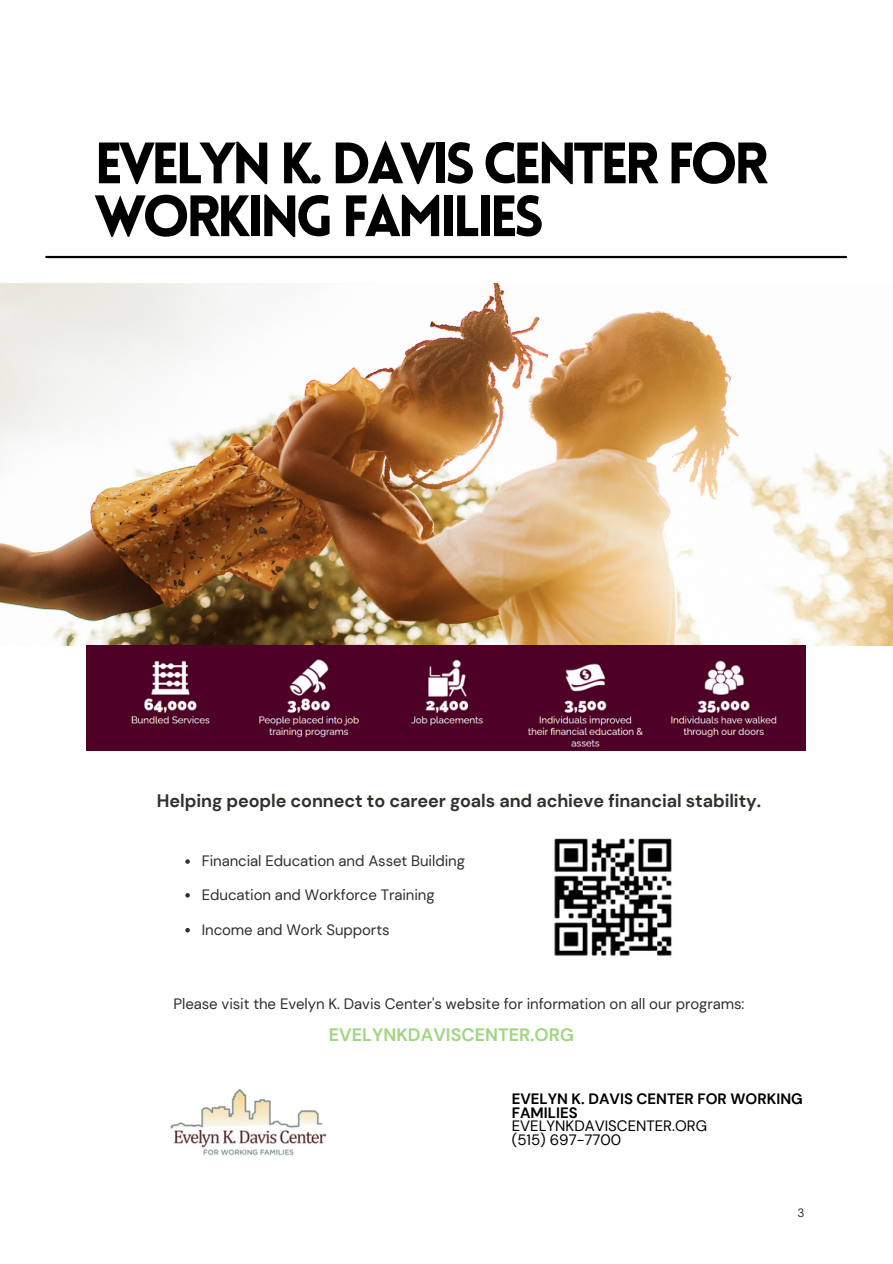
<style>
.page{position:relative;width:893px;height:1264px;background:#fff}
.page>*{position:absolute;margin:0;border:0;box-sizing:border-box;transform-origin:0 0}
.t1{font:900 57px/52.8px "Lovelo";letter-spacing:-.075em;color:#000}
.t2{font:700 18px "DM Sans";letter-spacing:-.005em;color:#2f3029}
.t3{font:700 18px "DM Sans";color:#a1d683}
.t4{font:15px "DM Sans";letter-spacing:-.005em;color:#2f3029}
.t5{font:700 15px/13.5px "DM Sans";color:#000}
.t6{font:15px/13.5px "DM Sans";color:#000}
.t7{font:12px "DM Sans";color:#2f3029}
</style>
<div class="page">
<hr style="left:46px;top:256px;width:800px;height:2px;background:#000">
<img style="left:0;top:284px;width:892px;height:362px">
<img style="left:87px;top:645px;width:718px;height:105px">
<img style="left:554px;top:838px;width:118px;height:118px">
<img style="left:170px;top:1088px;width:157px;height:68px">
<svg style="left:185px;top:859px;width:5px;height:4px"></svg>
<svg style="left:185px;top:893px;width:5px;height:4px"></svg>
<svg style="left:185px;top:928px;width:5px;height:4px"></svg>
<h1 class="t1" style="left:94px;top:143px;width:675px">EVELYN K. DAVIS CENTER FOR<br>WORKING FAMILIES</h1>
<p class="t2" style="left:157px;top:789px;width:605px">Helping people connect to career goals and achieve financial stability.</p>
<p class="t4" style="left:202px;top:851px;width:265px">Financial Education and Asset Building</p>
<p class="t4" style="left:202px;top:885px;width:234px">Education and Workforce Training</p>
<p class="t4" style="left:202px;top:919px;width:189px">Income and Work Supports</p>
<p class="t4" style="left:173px;top:994px;width:572px">Please visit the Evelyn K. Davis Center's website for information on all our programs:</p>
<p class="t3" style="left:329px;top:1023px;width:246px">EVELYNKDAVISCENTER.ORG</p>
<p class="t5" style="left:512px;top:1092px;width:292px">EVELYN K. DAVIS CENTER FOR WORKING<br>FAMILIES</p>
<p class="t6" style="left:512px;top:1119px;width:197px">EVELYNKDAVISCENTER.ORG (515) 697-7700</p>
<p class="t7" style="left:797px;top:1205px;width:9px">3</p>
</div>
